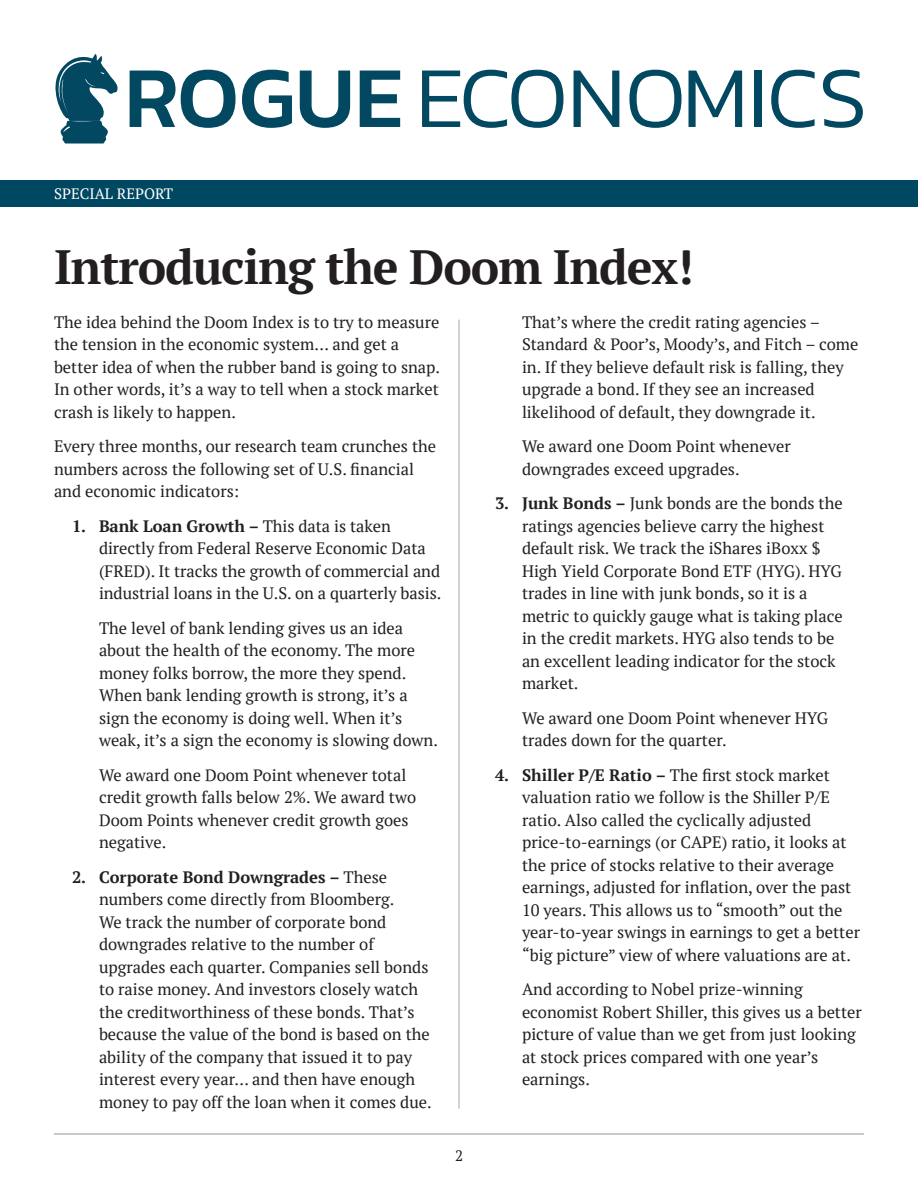
<style>
.page{position:relative;width:918px;height:1188px;background:#fff}
.page>*{position:absolute;margin:0;border:0;box-sizing:border-box;transform-origin:0 0}
.Headline{font:700 48px "PT Serif";letter-spacing:-.025em;color:#231f20}
.Text{font:16.5px/22.5px "PT Serif";color:#231f20}
.t1{font:15px "PT Serif";color:#fff}
.t2{font:15px "PT Serif";color:#231f20}
.s1{font-weight:700}
</style>
<div class="page">
<hr style="left:54px;top:1134px;width:810px;height:1px;background:#939598">
<hr style="left:459px;top:320px;width:1px;height:789px;background:#a8a9ad">
<div style="left:0;top:180px;width:918px;height:27px;background:#004761"></div>
<svg style="left:422px;top:70px;width:141px;height:58px"></svg>
<svg style="left:574px;top:71px;width:45px;height:56px"></svg>
<svg style="left:629px;top:70px;width:53px;height:58px"></svg>
<svg style="left:689px;top:71px;width:53px;height:56px"></svg>
<div style="left:754px;top:71px;width:7px;height:56px;background:#024861"></div>
<svg style="left:771px;top:70px;width:44px;height:58px"></svg>
<svg style="left:823px;top:70px;width:40px;height:58px"></svg>
<svg style="left:130px;top:70px;width:106px;height:58px"></svg>
<svg style="left:242px;top:70px;width:50px;height:58px"></svg>
<svg style="left:300px;top:71px;width:50px;height:57px"></svg>
<svg style="left:360px;top:71px;width:40px;height:56px"></svg>
<svg style="left:55px;top:54px;width:63px;height:90px"></svg>
<p class="t1" style="left:54px;top:184px;width:121px">SPECIAL REPORT</p>
<p class="Headline" style="left:54px;top:236px;width:641px">Introducing the Doom Index!</p>
<p class="Text" style="left:54px;top:311px;width:388px">The idea behind the Doom Index is to try to measure the tension in the economic system… and get a better idea of when the rubber band is going to snap.<br>In other words, it’s a way to tell when a stock market crash is likely to happen.</p>
<p class="Text" style="left:54px;top:435px;width:384px">Every three months, our research team crunches the numbers across the following set of U.S. financial and economic indicators:</p>
<p class="Text" style="left:99px;top:515px;width:344px;text-indent:-27px"><span class="s1">1. Bank Loan Growth –</span> This data is taken directly from Federal Reserve Economic Data (FRED). It tracks the growth of commercial and industrial loans in the U.S. on a quarterly basis.</p>
<p class="Text" style="left:99px;top:617px;width:340px">The level of bank lending gives us an idea about the health of the economy. The more money folks borrow, the more they spend.<br>When bank lending growth is strong, it’s a sign the economy is doing well. When it’s weak, it’s a sign the economy is slowing down.</p>
<p class="Text" style="left:99px;top:764px;width:319px">We award one Doom Point whenever total credit growth falls below 2%. We award two<br>Doom Points whenever credit growth goes negative.</p>
<p class="Text" style="left:99px;top:866px;width:334px;text-indent:-27px"><span class="s1">2. Corporate Bond Downgrades –</span> These numbers come directly from Bloomberg.<br>We track the number of corporate bond downgrades relative to the number of upgrades each quarter. Companies sell bonds to raise money. And investors closely watch the creditworthiness of these bonds. That’s because the value of the bond is based on the ability of the company that issued it to pay interest every year… and then have enough money to pay off the loan when it comes due.</p>
<p class="t2" style="left:455px;top:1146px;width:9px">2</p>
<p class="Text" style="left:522px;top:311px;width:338px">That’s where the credit rating agencies – Standard &amp; Poor’s, Moody’s, and Fitch – come in. If they believe default risk is falling, they upgrade a bond. If they see an increased likelihood of default, they downgrade it.</p>
<p class="Text" style="left:522px;top:435px;width:270px">We award one Doom Point whenever downgrades exceed upgrades.</p>
<p class="Text" style="left:522px;top:492px;width:322px;text-indent:-27px"><span class="s1">3. Junk Bonds –</span> Junk bonds are the bonds the ratings agencies believe carry the highest default risk. We track the iShares iBoxx $ High Yield Corporate Bond ETF (HYG). HYG trades in line with junk bonds, so it is a metric to quickly gauge what is taking place in the credit markets. HYG also tends to be an excellent leading indicator for the stock market.</p>
<p class="Text" style="left:522px;top:707px;width:308px">We award one Doom Point whenever HYG trades down for the quarter.</p>
<p class="Text" style="left:522px;top:764px;width:340px;text-indent:-27px"><span class="s1">4. Shiller P/E Ratio –</span> The first stock market valuation ratio we follow is the Shiller P/E ratio. Also called the cyclically adjusted price-to-earnings (or CAPE) ratio, it looks at the price of stocks relative to their average earnings, adjusted for inflation, over the past 10 years. This allows us to “smooth” out the year-to-year swings in earnings to get a better “big picture” view of where valuations are at.</p>
<p class="Text" style="left:522px;top:978px;width:341px">And according to Nobel prize-winning economist Robert Shiller, this gives us a better picture of value than we get from just looking at stock prices compared with one year’s earnings.</p>
</div>
